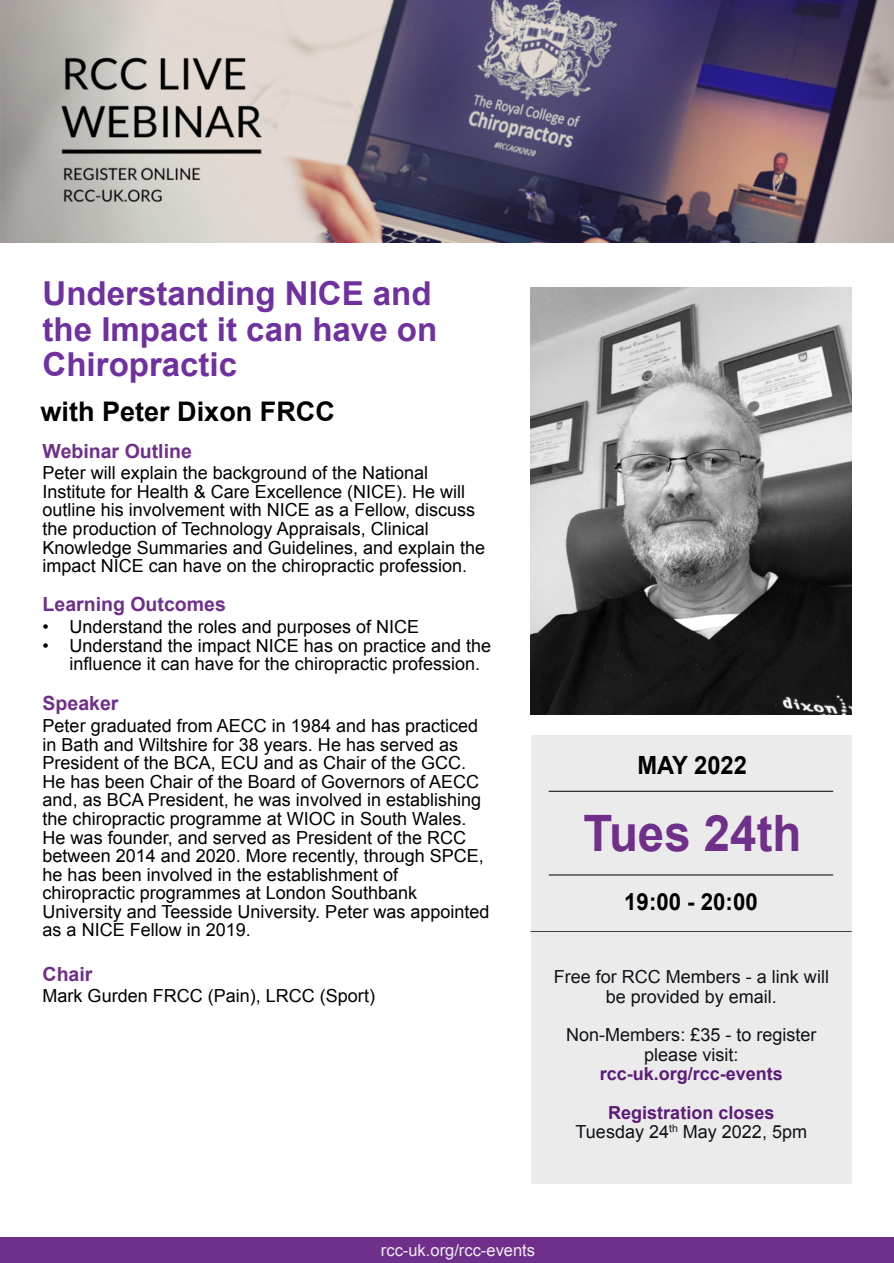
<style>
.page{position:relative;width:894px;height:1263px;background:#fff}
.page>*{position:absolute;margin:0;border:0;box-sizing:border-box;transform-origin:0 0}
.t1{font:700 50.25px "Arial";color:#702f8a;scale:.94 1}
.t2{font:700 33px/35.5px "Arial";color:#7030a0}
.t3{font:700 27px "Arial";color:#000}
.t4{font:700 25.05px "Arial";color:#000;scale:.94 1}
.t5{font:700 23.55px "Arial";color:#000;scale:.94 1}
.t6{font:700 19.5px "Arial";color:#702f8a}
.t7{font:18px/18.6px "Arial";color:#000}
.t8{font:18px/19.4px "Arial";color:#0e1318;text-align:center}
.t9{font:700 18px/38.7px "Arial";color:#5c1b77;text-align:center}
.t10{font:16.5px "Arial";color:#efedf2}
</style>
<div class="page">
<div style="left:0;top:1237px;width:893px;height:26px;background:#702f8a"></div>
<div style="left:530px;top:931px;width:321px;height:253px;background:#ebebeb"></div>
<hr style="left:530px;top:931px;width:321px;height:1px;background:#000">
<div style="left:530px;top:736px;width:321px;height:195px;background:#ebebeb"></div>
<hr style="left:549px;top:875px;width:283px;height:1px;background:#000">
<hr style="left:549px;top:791px;width:283px;height:1px;background:#000">
<img style="left:530px;top:288px;width:321px;height:426px">
<img style="left:0;top:0;width:893px;height:243px">
<h2 class="t2" style="left:43px;top:279px;width:396px">Understanding NICE and the Impact it can have on<br>Chiropractic</h2>
<h3 class="t3" style="left:41px;top:401px;width:296px">with Peter Dixon FRCC</h3>
<p class="t6" style="left:43px;top:443px;width:151px">Webinar Outline</p>
<p class="t7" style="left:43px;top:465px;width:444px">Peter will explain the background of the National Institute for Health &amp; Care Excellence (NICE). He will outline his involvement with NICE as a Fellow, discuss the production of Technology Appraisals, Clinical Knowledge Summaries and Guidelines, and explain the impact NICE can have on the chiropractic profession.</p>
<p class="t6" style="left:43px;top:597px;width:185px">Learning Outcomes</p>
<p class="t7" style="left:43px;top:619px;width:378px">• Understand the roles and purposes of NICE</p>
<p class="t7" style="left:70px;top:638px;width:423px;text-indent:-27px">• Understand the impact NICE has on practice and the influence it can have for the chiropractic profession.</p>
<p class="t6" style="left:43px;top:696px;width:77px">Speaker</p>
<p class="t7" style="left:43px;top:718px;width:448px">Peter graduated from AECC in 1984 and has practiced in Bath and Wiltshire for 38 years. He has served as President of the BCA, ECU and as Chair of the GCC.<br>He has been Chair of the Board of Governors of AECC and, as BCA President, he was involved in establishing the chiropractic programme at WIOC in South Wales.<br>He was founder, and served as President of the RCC between 2014 and 2020. More recently, through SPCE, he has been involved in the establishment of chiropractic programmes at London Southbank University and Teesside University. Peter was appointed as a NICE Fellow in 2019.</p>
<p class="t6" style="left:43px;top:966px;width:51px">Chair</p>
<p class="t7" style="left:43px;top:988px;width:334px">Mark Gurden FRCC (Pain), LRCC (Sport)</p>
<h3 class="t4" style="left:637px;top:756px;width:118px">MAY 2022</h3>
<h1 class="t1" style="left:583px;top:814px;width:233px">Tues 24th</h1>
<h3 class="t5" style="left:624px;top:893px;width:143px">19:00 - 20:00</h3>
<p class="t8" style="left:553px;top:969px;width:277px">Free for RCC Members - a link will be provided by email.</p>
<p class="t8" style="left:566px;top:1027px;width:252px">Non-Members: £35 - to register please visit:</p>
<p class="t9" style="left:599px;top:1056px;width:185px">rcc-uk.org/rcc-events<br>Registration closes</p>
<p class="t8" style="left:575px;top:1124px;width:233px">Tuesday 24<sup>th</sup> May 2022, 5pm</p>
<p class="t10" style="left:381px;top:1244px;width:156px">rcc-uk.org/rcc-events</p>
</div>
